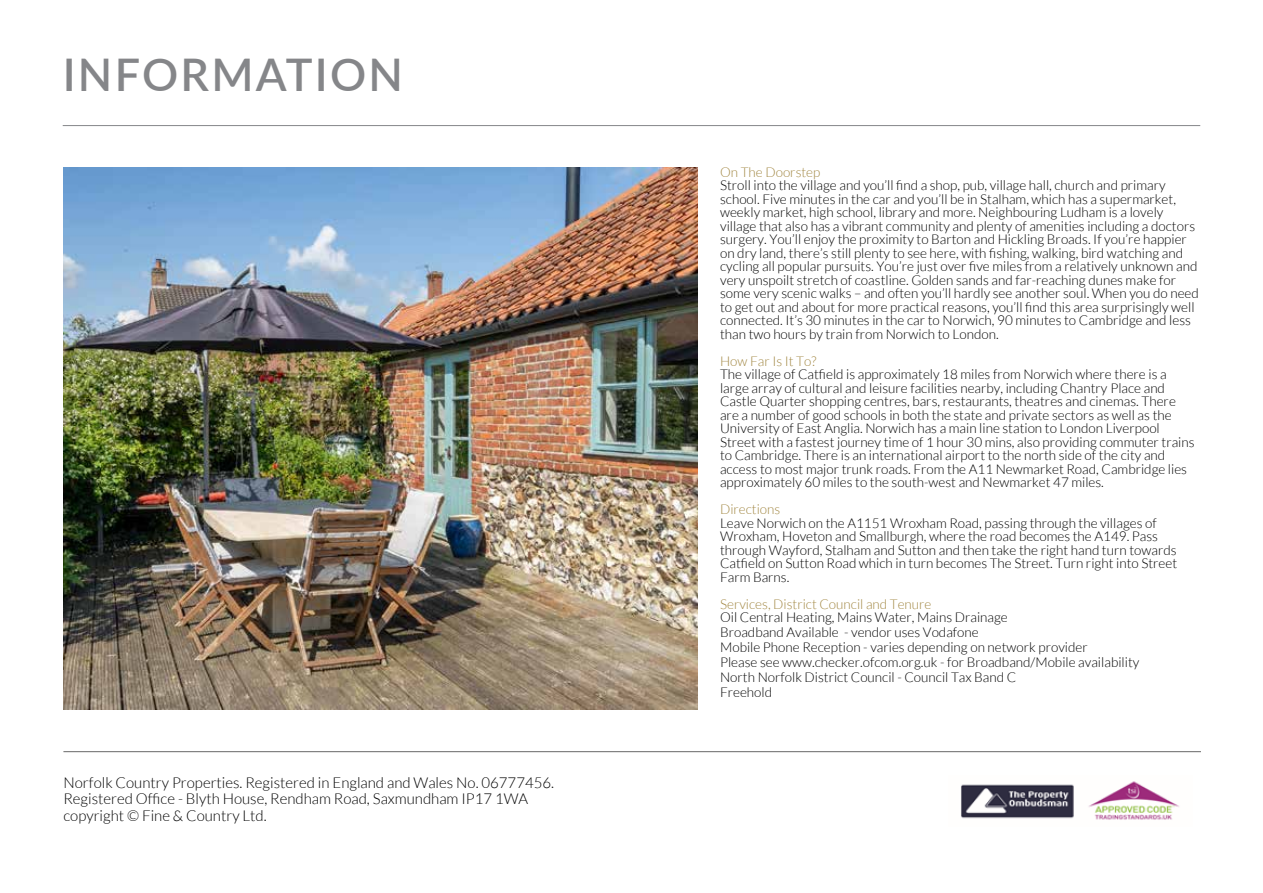
<style>
.page{position:relative;width:1263px;height:893px;background:#fff}
.page>*{position:absolute;margin:0;border:0;box-sizing:border-box;transform-origin:0 0}
.t1{font:600 45px "Lato";letter-spacing:.05em;color:#858689}
.t2{font:300 15px/16.5px "Lato";color:#000}
.t3{font:300 13.5px/13.5px "Lato";color:#000}
.t4{font:300 13.5px "Lato";color:#a18641}
</style>
<div class="page">
<hr style="left:63px;top:751px;width:1138px;height:1px;background:#000">
<hr style="left:63px;top:125px;width:1137px;height:1px;background:#858689">
<img style="left:63px;top:168px;width:634px;height:541px">
<img style="left:961px;top:781px;width:218px;height:39px">
<h1 class="t1" style="left:63px;top:42px;width:342px">INFORMATION</h1>
<p class="t2" style="left:63px;top:774px;width:492px">Norfolk Country Properties. Registered in England and Wales No. 06777456.<br>Registered Office - Blyth House, Rendham Road, Saxmundham IP17 1WA copyright © Fine &amp; Country Ltd.</p>
<p class="t4" style="left:720px;top:165px;width:102px">On The Doorstep</p>
<p class="t3" style="left:720px;top:179px;width:480px">Stroll into the village and you’ll find a shop, pub, village hall, church and primary school. Five minutes in the car and you’ll be in Stalham, which has a supermarket, weekly market, high school, library and more. Neighbouring Ludham is a lovely village that also has a vibrant community and plenty of amenities including a doctors surgery. You’ll enjoy the proximity to Barton and Hickling Broads. If you’re happier on dry land, there’s still plenty to see here, with fishing, walking, bird watching and cycling all popular pursuits. You’re just over five miles from a relatively unknown and very unspoilt stretch of coastline. Golden sands and far-reaching dunes make for some very scenic walks – and often you’ll hardly see another soul. When you do need to get out and about for more practical reasons, you’ll find this area surprisingly well connected. It’s 30 minutes in the car to Norwich, 90 minutes to Cambridge and less than two hours by train from Norwich to London.</p>
<p class="t4" style="left:720px;top:354px;width:98px">How Far Is It To?</p>
<p class="t3" style="left:720px;top:368px;width:476px">The village of Catfield is approximately 18 miles from Norwich where there is a large array of cultural and leisure facilities nearby, including Chantry Place and Castle Quarter shopping centres, bars, restaurants, theatres and cinemas. There are a number of good schools in both the state and private sectors as well as the University of East Anglia. Norwich has a main line station to London Liverpool Street with a fastest journey time of 1 hour 30 mins, also providing commuter trains to Cambridge. There is an international airport to the north side of the city and access to most major trunk roads. From the A11 Newmarket Road, Cambridge lies approximately 60 miles to the south-west and Newmarket 47 miles.</p>
<p class="t4" style="left:720px;top:502px;width:62px">Directions</p>
<p class="t3" style="left:720px;top:516px;width:459px">Leave Norwich on the A1151 Wroxham Road, passing through the villages of Wroxham, Hoveton and Smallburgh, where the road becomes the A149. Pass through Wayford, Stalham and Sutton and then take the right hand turn towards Catfield on Sutton Road which in turn becomes The Street. Turn right into Street Farm Barns.</p>
<p class="t4" style="left:720px;top:597px;width:213px">Services, District Council and Tenure</p>
<p class="t3" style="left:720px;top:610px;width:421px;line-height:15px">Oil Central Heating, Mains Water, Mains Drainage<br>Broadband Available - vendor uses Vodafone<br>Mobile Phone Reception - varies depending on network provider<br>Please see www.checker.ofcom.org.uk - for Broadband/Mobile availability North Norfolk District Council - Council Tax Band C<br>Freehold</p>
</div>
